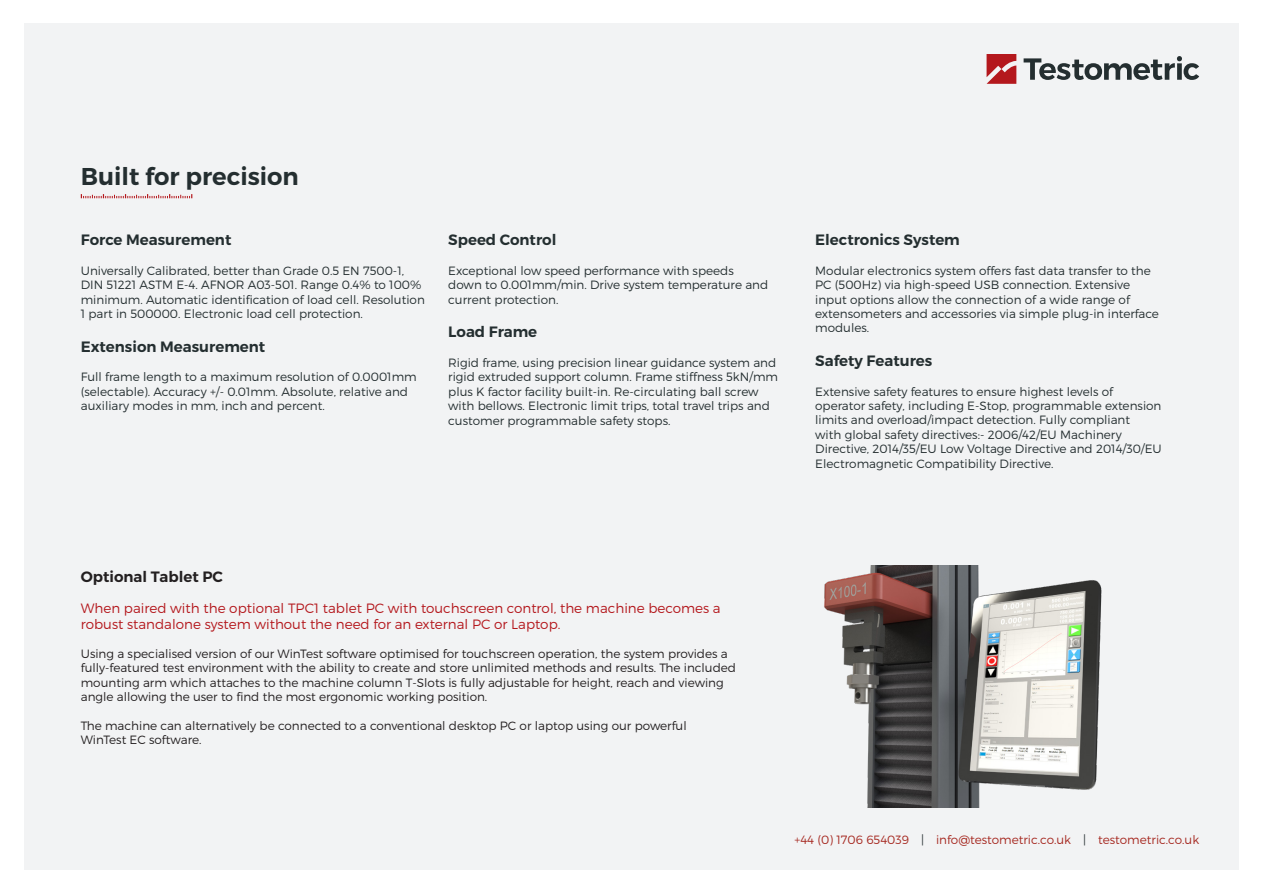
<style>
.page{position:relative;width:1263px;height:893px;background:#fff}
.page>*{position:absolute;margin:0;border:0;box-sizing:border-box;transform-origin:0 0}
.t1{font:600 24.3px "Montserrat";color:#242e30}
.sub{font:600 15px "Montserrat";color:#242e30}
.body{font:600 15px "Montserrat";color:#242e30}
.t2{font:600 15px "Montserrat";color:#231f20}
.t3{font:300 13.5px "Montserrat";color:#b4181d}
.body-2{font:300 12px/14.4px "Montserrat";color:#242e30}
.sub-2{font:300 12px/14.4px "Montserrat";color:#242e30}
.t4{font:300 12px/14.4px "Montserrat";color:#231f20}
.body-3{font:300 12px "Montserrat";color:#a62921}
.s1{color:#242e30}
</style>
<div class="page">
<div style="left:24px;top:23px;width:1214px;height:847px;background:#f2f3f4"></div>
<svg style="left:986px;top:54px;width:30px;height:30px"></svg>
<svg style="left:1023px;top:56px;width:176px;height:24px"></svg>
<img style="left:824px;top:566px;width:278px;height:242px">
<svg style="left:81px;top:194px;width:111px;height:4px"></svg>
<p class="t1" style="left:81px;top:161px;width:220px">Built for precision</p>
<p class="body" style="left:81px;top:231px;width:152px">Force Measurement</p>
<p class="body-2" style="left:81px;top:263px;width:346px">Universally Calibrated, better than Grade 0.5 EN 7500-1, DIN 51221 ASTM E-4. AFNOR A03-501. Range 0.4% to 100% minimum. Automatic identification of load cell. Resolution 1 part in 500000. Electronic load cell protection.</p>
<p class="sub" style="left:81px;top:337px;width:186px">Extension Measurement</p>
<p class="body-2" style="left:81px;top:370px;width:337px">Full frame length to a maximum resolution of 0.0001mm (selectable). Accuracy +/- 0.01mm. Absolute, relative and auxiliary modes in mm, inch and percent.</p>
<p class="sub" style="left:448px;top:231px;width:110px">Speed Control</p>
<p class="body-2" style="left:448px;top:263px;width:322px">Exceptional low speed performance with speeds down to 0.001mm/min. Drive system temperature and current protection.</p>
<p class="sub" style="left:448px;top:323px;width:90px">Load Frame</p>
<p class="body-2" style="left:448px;top:355px;width:331px">Rigid frame, using precision linear guidance system and rigid extruded support column. Frame stiffness 5kN/mm plus K factor facility built-in. Re-circulating ball screw with bellows. Electronic limit trips, total travel trips and customer programmable safety stops.</p>
<p class="sub" style="left:815px;top:230px;width:146px">Electronics System</p>
<p class="sub-2" style="left:815px;top:263px;width:345px">Modular electronics system offers fast data transfer to the PC (500Hz) via high-speed USB connection. Extensive input options allow the connection of a wide range of extensometers and accessories via simple plug-in interface modules.</p>
<p class="sub" style="left:815px;top:351px;width:119px">Safety Features</p>
<p class="sub-2" style="left:815px;top:384px;width:348px">Extensive safety features to ensure highest levels of operator safety, including E-Stop, programmable extension limits and overload/impact detection. Fully compliant<br>with global safety directives:- 2006/42/EU Machinery Directive, 2014/35/EU Low Voltage Directive and 2014/30/EU Electromagnetic Compatibility Directive.</p>
<p class="t2" style="left:81px;top:568px;width:144px">Optional Tablet PC</p>
<p class="t3" style="left:81px;top:600px;width:641px">When paired with the optional TPC1 tablet PC with touchscreen control, the machine becomes a</p>
<p class="t3" style="left:81px;top:616px;width:481px">robust standalone system without the need for an external PC or Laptop.</p>
<p class="t4" style="left:81px;top:646px;width:648px">Using a specialised version of our WinTest software optimised for touchscreen operation, the system provides a</p>
<p class="t4" style="left:81px;top:661px;width:657px">fully-featured test environment with the ability to create and store unlimited methods and results. The included mounting arm which attaches to the machine column T-Slots is fully adjustable for height, reach and viewing</p>
<p class="t4" style="left:81px;top:689px;width:408px">angle allowing the user to find the most ergonomic working position.</p>
<p class="t4" style="left:81px;top:718px;width:607px">The machine can alternatively be connected to a conventional desktop PC or laptop using our powerful</p>
<p class="t4" style="left:81px;top:733px;width:122px">WinTest EC software.</p>
<p class="body-3" style="left:794px;top:832px;width:406px">+44 (0) 1706 654039 <span class="s1">|</span> info@testometric.co.uk <span class="s1">|</span> testometric.co.uk</p>
</div>
